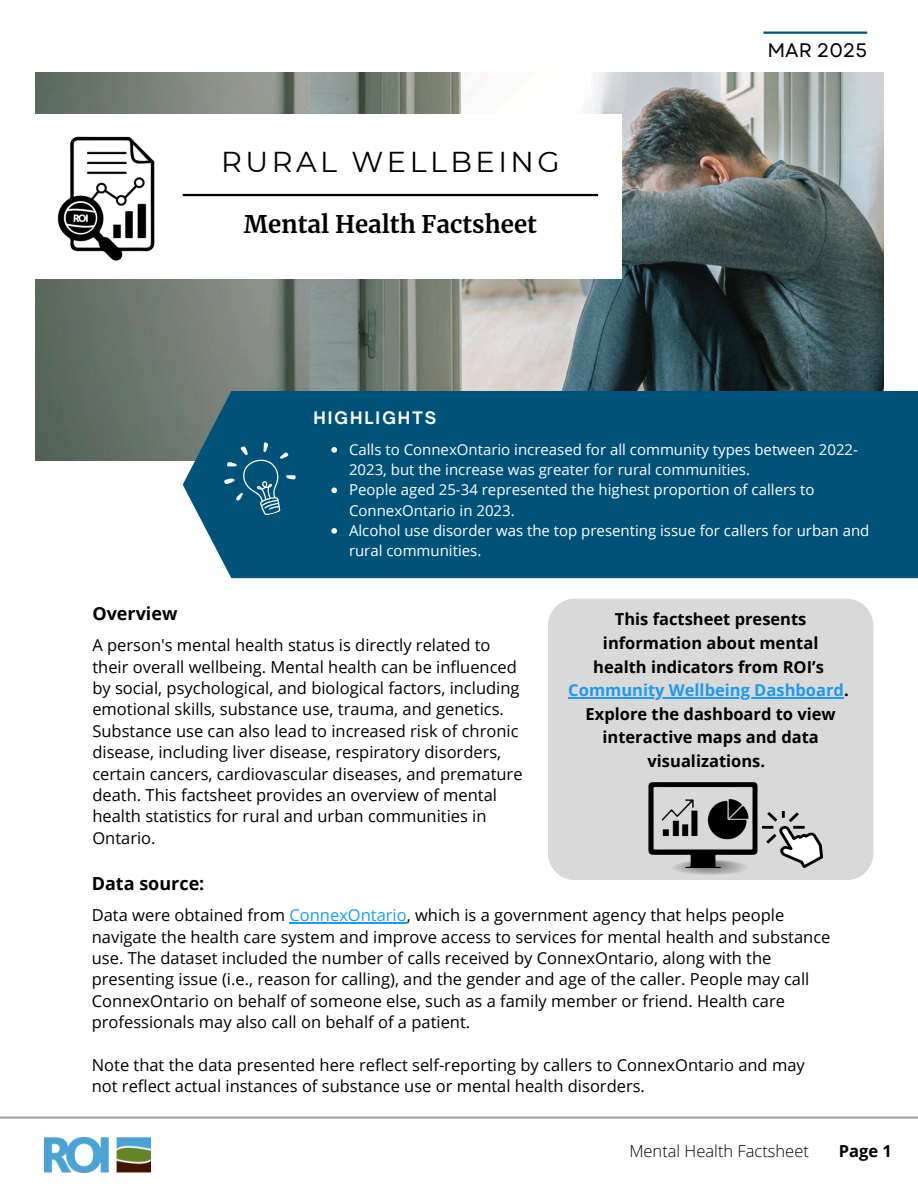
<style>
.page{position:relative;width:918px;height:1188px;background:#fff}
.page>*{position:absolute;margin:0;border:0;box-sizing:border-box;transform-origin:0 0}
.t1{font:28.8px "Montserrat";letter-spacing:.12em;color:#000}
.t2{font:700 24px "Merriweather";color:#000}
.t3{font:19.5px "Garet";color:#000}
.t4{font:700 18px "Open Sans";color:#000}
.t5{font:16.5px/21.3px "Open Sans";color:#000}
.t6{font:700 16.5px/23.7px "Open Sans";color:#000;text-align:center}
.t7{font:300 16.5px "Open Sans";color:#000}
.t8{font:700 16.5px "Open Sauce One";letter-spacing:.125em;color:#fff}
.t9{font:15px/20.2px "Open Sans";color:#fff}
.s1{color:#1d9bf0}
</style>
<div class="page">
<img style="left:44px;top:1137px;width:107px;height:35px">
<hr style="left:0;top:1116px;width:918px;height:3px;background:#a6a6a6">
<img style="left:35px;top:73px;width:848px;height:388px">
<hr style="left:763px;top:32px;width:104px;height:2px;background:#005278">
<div style="left:0;top:114px;width:622px;height:165px;background:#fff"></div>
<hr style="left:183px;top:194px;width:415px;height:2px;background:#000">
<img style="left:57px;top:136px;width:98px;height:125px">
<div style="left:183px;top:391px;width:735px;height:187px;background:#005278"></div>
<svg style="left:223px;top:442px;width:73px;height:75px"></svg>
<hr style="left:289px;top:922px;width:118px;height:1px;background:#1d9bf0">
<div style="left:548px;top:599px;width:325px;height:281px;background:#d9d9d9;border-radius:27px"></div>
<img style="left:648px;top:782px;width:115px;height:79px">
<img style="left:763px;top:811px;width:60px;height:56px">
<img style="left:673px;top:861px;width:73px;height:13px">
<hr style="left:568px;top:697px;width:276px;height:1px;background:#1d9bf0">
<svg style="left:331px;top:447px;width:6px;height:6px"></svg>
<svg style="left:331px;top:488px;width:6px;height:5px"></svg>
<svg style="left:331px;top:528px;width:6px;height:6px"></svg>
<h2 class="t1" style="left:221px;top:145px;width:340px">RURAL WELLBEING</h2>
<p class="t2" style="left:244px;top:210px;width:295px">Mental Health Factsheet</p>
<p class="t8" style="left:313px;top:407px;width:124px">HIGHLIGHTS</p>
<h4 class="t3" style="left:767px;top:36px;width:101px">MAR 2025</h4>
<h5 class="t9" style="left:349px;top:439px;width:510px">Calls to ConnexOntario increased for all community types between 2022-<br>2023, but the increase was greater for rural communities.</h5>
<p class="t9" style="left:349px;top:479px;width:467px">People aged 25-34 represented the highest proportion of callers to<br>ConnexOntario in 2023.</p>
<p class="t9" style="left:349px;top:520px;width:522px">Alcohol use disorder was the top presenting issue for callers for urban and rural communities.</p>
<p class="t4" style="left:92px;top:601px;width:87px">Overview</p>
<p class="t5" style="left:92px;top:634px;width:432px">A person's mental health status is directly related to their overall wellbeing. Mental health can be influenced by social, psychological, and biological factors, including emotional skills, substance use, trauma, and genetics.<br>Substance use can also lead to increased risk of chronic disease, including liver disease, respiratory disorders, certain cancers, cardiovascular diseases, and premature death. This factsheet provides an overview of mental health statistics for rural and urban communities in Ontario.</p>
<p class="t6" style="left:593px;top:607px;width:232px">This factsheet presents information about mental health indicators from ROI’s</p>
<h1 class="t6" style="left:568px;top:678px;width:282px"><span class="s1">Community Wellbeing Dashboard</span>.<br>Explore the dashboard to view interactive maps and data visualizations.</h1>
<p class="t4" style="left:92px;top:870px;width:114px">Data source:</p>
<h3 class="t5" style="left:92px;top:904px;width:740px">Data were obtained from <span class="s1">ConnexOntario</span>, which is a government agency that helps people navigate the health care system and improve access to services for mental health and substance use. The dataset included the number of calls received by ConnexOntario, along with the presenting issue (i.e., reason for calling), and the gender and age of the caller. People may call ConnexOntario on behalf of someone else, such as a family member or friend. Health care professionals may also call on behalf of a patient.</h3>
<p class="t5" style="left:92px;top:1054px;width:715px">Note that the data presented here reflect self-reporting by callers to ConnexOntario and may not reflect actual instances of substance use or mental health disorders.</p>
<p class="t7" style="left:629px;top:1140px;width:181px">Mental Health Factsheet</p>
<p class="t6" style="left:839px;top:1139px;width:55px">Page 1</p>
</div>
